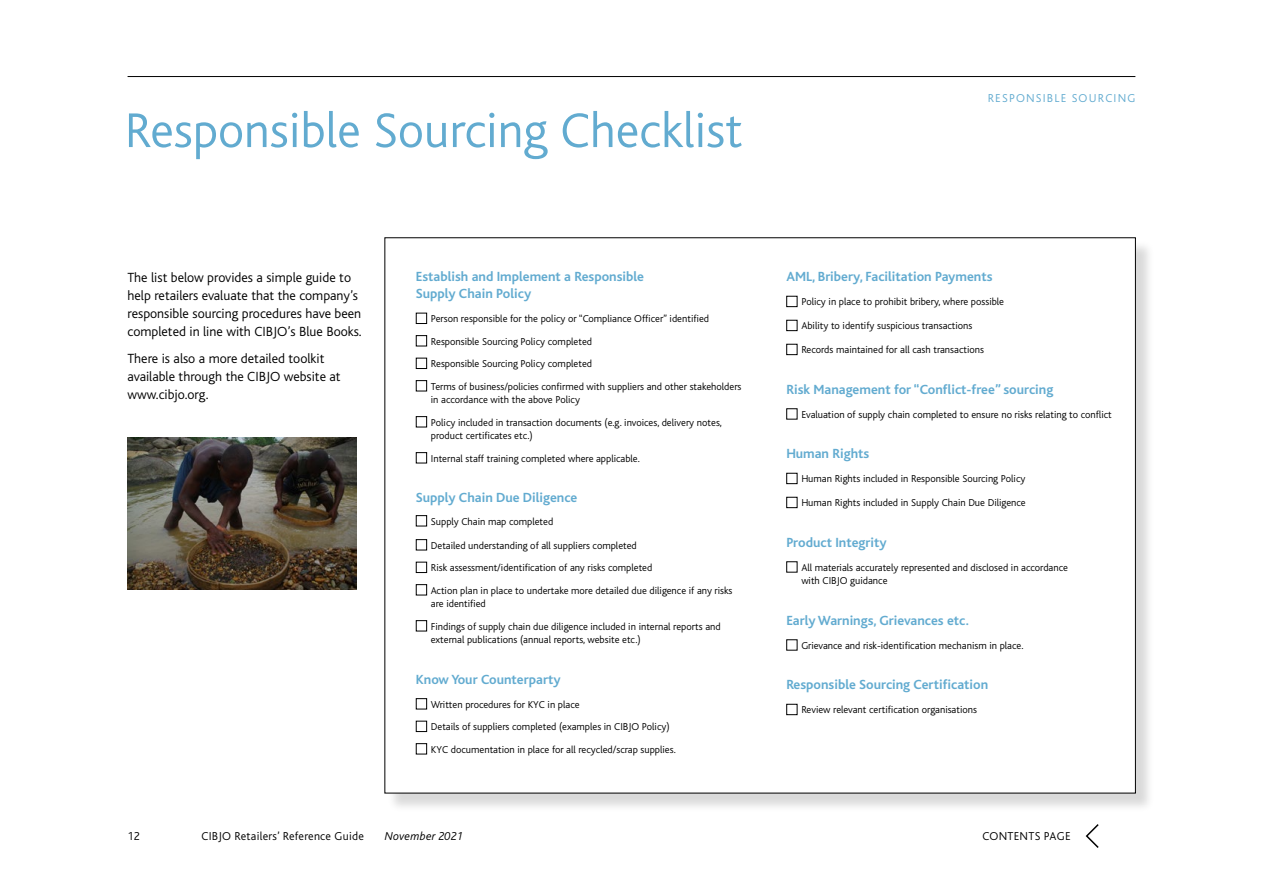
<style>
.page{position:relative;width:1263px;height:893px;background:#fff}
.page>*{position:absolute;margin:0;border:0;box-sizing:border-box;transform-origin:0 0}
.t1{font:300 51px "Bliss";color:#62abd0}
.t2{font:700 13.8px/16.8px "Bliss";color:#62abd0}
.t3{font:300 13.8px/18px "Bliss";color:#000}
.t4{font:300 12px "Bliss";letter-spacing:.02em;color:#000}
.t5{font:300 12px "Bliss";letter-spacing:.1em;color:#62abd0}
.t6{font:italic 300 12px "Bliss";letter-spacing:.02em;color:#000}
.t7{font:300 10.5px/22.5px "Bliss";color:#000}
</style>
<div class="page">
<hr style="left:128px;top:76px;width:1007px;height:1px;background:#000">
<div style="left:386px;top:239px;width:768px;height:573px;background:#000;opacity:.15"></div>
<div style="left:385px;top:238px;width:750px;height:555px;background:#fff"></div>
<div style="left:416px;top:313px;width:11px;height:11px;border:1px solid #000"></div>
<div style="left:416px;top:335px;width:11px;height:11px;border:1px solid #000"></div>
<div style="left:416px;top:358px;width:11px;height:11px;border:1px solid #000"></div>
<div style="left:416px;top:380px;width:11px;height:11px;border:1px solid #000"></div>
<div style="left:416px;top:416px;width:11px;height:11px;border:1px solid #000"></div>
<div style="left:416px;top:452px;width:11px;height:11px;border:1px solid #000"></div>
<div style="left:416px;top:515px;width:11px;height:11px;border:1px solid #000"></div>
<div style="left:416px;top:539px;width:11px;height:11px;border:1px solid #000"></div>
<div style="left:416px;top:562px;width:11px;height:11px;border:1px solid #000"></div>
<div style="left:416px;top:584px;width:11px;height:11px;border:1px solid #000"></div>
<div style="left:416px;top:620px;width:11px;height:11px;border:1px solid #000"></div>
<div style="left:416px;top:698px;width:11px;height:11px;border:1px solid #000"></div>
<div style="left:416px;top:721px;width:11px;height:11px;border:1px solid #000"></div>
<div style="left:416px;top:743px;width:11px;height:11px;border:1px solid #000"></div>
<div style="left:786px;top:296px;width:11px;height:11px;border:1px solid #000"></div>
<div style="left:786px;top:320px;width:11px;height:11px;border:1px solid #000"></div>
<div style="left:786px;top:344px;width:11px;height:11px;border:1px solid #000"></div>
<div style="left:786px;top:408px;width:11px;height:11px;border:1px solid #000"></div>
<div style="left:786px;top:473px;width:11px;height:11px;border:1px solid #000"></div>
<div style="left:786px;top:497px;width:11px;height:11px;border:1px solid #000"></div>
<div style="left:786px;top:561px;width:11px;height:11px;border:1px solid #000"></div>
<div style="left:786px;top:704px;width:11px;height:11px;border:1px solid #000"></div>
<img style="left:128px;top:438px;width:228px;height:152px">
<svg style="left:1085px;top:824px;width:14px;height:24px"></svg>
<h1 class="t1" style="left:125px;top:103px;width:620px">Responsible Sourcing Checklist</h1>
<p class="t5" style="left:988px;top:92px;width:149px">RESPONSIBLE SOURCING</p>
<h2 class="t3" style="left:128px;top:269px;width:236px">The list below provides a simple guide to help retailers evaluate that the company’s responsible sourcing procedures have been completed in line with CIBJO’s Blue Books.</h2>
<h2 class="t3" style="left:128px;top:350px;width:215px">There is also a more detailed toolkit available through the CIBJO website at www.cibjo.org.</h2>
<h2 class="t2" style="left:416px;top:268px;width:230px">Establish and Implement a Responsible<br>Supply Chain Policy</h2>
<p class="t7" style="left:431px;top:307px;width:312px">Person responsible for the policy or “Compliance Officer” identified Responsible Sourcing Policy completed<br>Responsible Sourcing Policy completed<br>Terms of business/policies confirmed with suppliers and other stakeholders</p>
<p class="t7" style="left:431px;top:388px;width:293px">in accordance with the above Policy<br>Policy included in transaction documents (e.g. invoices, delivery notes,</p>
<p class="t7" style="left:431px;top:424px;width:210px">product certificates etc.)<br>Internal staff training completed where applicable.</p>
<h2 class="t2" style="left:416px;top:489px;width:163px">Supply Chain Due Diligence</h2>
<p class="t7" style="left:431px;top:510px;width:124px">Supply Chain map completed</p>
<p class="t7" style="left:431px;top:534px;width:303px">Detailed understanding of all suppliers completed<br>Risk assessment/identification of any risks completed<br>Action plan in place to undertake more detailed due diligence if any risks</p>
<p class="t7" style="left:431px;top:592px;width:291px">are identified<br>Findings of supply chain due diligence included in internal reports and</p>
<p class="t7" style="left:431px;top:628px;width:211px">external publications (annual reports, website etc.)</p>
<h2 class="t2" style="left:416px;top:671px;width:146px">Know Your Counterparty</h2>
<p class="t7" style="left:431px;top:693px;width:246px">Written procedures for KYC in place<br>Details of suppliers completed (examples in CIBJO Policy)<br>KYC documentation in place for all recycled/scrap supplies.</p>
<h2 class="t2" style="left:786px;top:268px;width:208px">AML, Bribery, Facilitation Payments</h2>
<p class="t7" style="left:801px;top:291px;width:204px">Policy in place to prohibit bribery, where possible</p>
<p class="t7" style="left:801px;top:315px;width:173px">Ability to identify suspicious transactions</p>
<p class="t7" style="left:801px;top:339px;width:184px">Records maintained for all cash transactions</p>
<h2 class="t2" style="left:786px;top:381px;width:268px">Risk Management for “Conflict-free” sourcing</h2>
<p class="t7" style="left:801px;top:403px;width:312px">Evaluation of supply chain completed to ensure no risks relating to conflict</p>
<h2 class="t2" style="left:786px;top:445px;width:85px">Human Rights</h2>
<p class="t7" style="left:801px;top:468px;width:226px">Human Rights included in Responsible Sourcing Policy</p>
<p class="t7" style="left:801px;top:492px;width:226px">Human Rights included in Supply Chain Due Diligence</p>
<h2 class="t2" style="left:786px;top:534px;width:102px">Product Integrity</h2>
<p class="t7" style="left:801px;top:561px;width:268px;line-height:13.5px">All materials accurately represented and disclosed in accordance with CIBJO guidance</p>
<h2 class="t2" style="left:786px;top:612px;width:184px">Early Warnings, Grievances etc.</h2>
<p class="t7" style="left:801px;top:634px;width:224px">Grievance and risk-identification mechanism in place.</p>
<h2 class="t2" style="left:786px;top:676px;width:203px">Responsible Sourcing Certification</h2>
<p class="t7" style="left:801px;top:699px;width:177px">Review relevant certification organisations</p>
<p class="t4" style="left:128px;top:830px;width:14px">12</p>
<p class="t4" style="left:202px;top:830px;width:164px">CIBJO Retailers’ Reference Guide</p>
<p class="t6" style="left:385px;top:830px;width:80px">November 2021</p>
<p class="t4" style="left:982px;top:830px;width:90px">CONTENTS PAGE</p>
</div>
